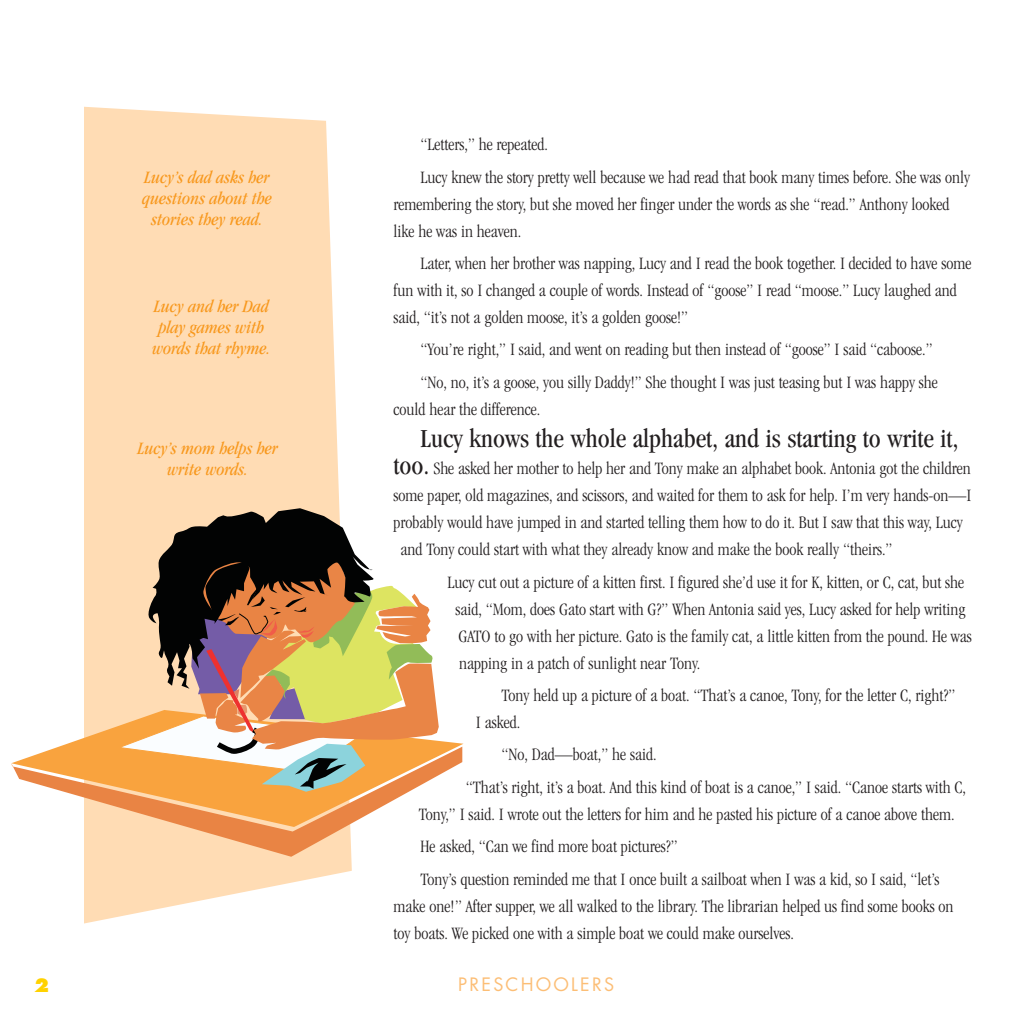
<style>
.page{position:relative;width:1026px;height:1026px;background:#fff}
.page>*{position:absolute;margin:0;border:0;box-sizing:border-box;transform-origin:0 0}
.t1{font:condensed 27px "Garamond";color:#231f20}
.t2{font:300 condensed 18px/27px "Garamond";color:#231f20}
.t3{font:italic condensed 18px/21px "Garamond";color:#f8981d;text-align:center}
.t4{font:18px "Futura";letter-spacing:.125em;color:#fcbe76}
.t5{font:800 18px "Futura";color:#ffd200}
.s1{font-weight:400;font-size:27px}
</style>
<div class="page">
<svg style="left:84px;top:107px;width:268px;height:817px;background:#ffe0bd"></svg>
<svg style="left:58px;top:710px;width:406px;height:53px"></svg>
<svg style="left:116px;top:508px;width:323px;height:239px;background:#b5946d"></svg>
<svg style="left:11px;top:747px;width:451px;height:110px"></svg>
<p class="t3" style="left:142px;top:168px;width:131px">Lucy’s dad asks her questions about the stories they read.</p>
<p class="t3" style="left:152px;top:297px;width:120px">Lucy and her Dad play games with words that rhyme.</p>
<p class="t3" style="left:137px;top:439px;width:142px">Lucy’s mom helps her write words.</p>
<p class="t5" style="left:34px;top:977px;width:16px">2</p>
<p class="t2" style="left:421px;top:130px;width:551px;line-height:32.4px">“Letters,” he repeated.<br>Lucy knew the story pretty well because we had read that book many times before. She was only</p>
<p class="t2" style="left:394px;top:192px;width:557px">remembering the story, but she moved her finger under the words as she “read.” Anthony looked like he was in heaven.</p>
<p class="t2" style="left:394px;top:251px;width:579px;text-indent:27px">Later, when her brother was napping, Lucy and I read the book together. I decided to have some fun with it, so I changed a couple of words. Instead of “goose” I read “moose.” Lucy laughed and said, “it’s not a golden moose, it’s a golden goose!”</p>
<p class="t2" style="left:421px;top:335px;width:519px;line-height:32.4px">“You’re right,” I said, and went on reading but then instead of “goose” I said “caboose.” “No, no, it’s a goose, you silly Daddy!” She thought I was just teasing but I was happy she</p>
<p class="t2" style="left:394px;top:397px;width:148px">could hear the difference.</p>
<h1 class="t1" style="left:421px;top:428px;width:540px">Lucy knows the whole alphabet, and is starting to write it,</h1>
<p class="t2" style="left:394px;top:456px;width:579px"><span class="s1">too.</span> She asked her mother to help her and Tony make an alphabet book. Antonia got the children</p>
<p class="t2" style="left:394px;top:483px;width:579px">some paper, old magazines, and scissors, and waited for them to ask for help. I’m very hands-on—I</p>
<p class="t2" style="left:394px;top:510px;width:571px">probably would have jumped in and started telling them how to do it. But I saw that this way, Lucy</p>
<p class="t2" style="left:401px;top:537px;width:493px">and Tony could start with what they already know and make the book really “theirs.”</p>
<p class="t2" style="left:456px;top:570px;width:518px;text-indent:-8px">Lucy cut out a picture of a kitten first. I figured she’d use it for K, kitten, or C, cat, but she said, “Mom, does Gato start with G?” When Antonia said yes, Lucy asked for help writing GATO to go with her picture. Gato is the family cat, a little kitten from the pound. He was napping in a patch of sunlight near Tony.</p>
<p class="t2" style="left:476px;top:683px;width:481px;text-indent:26px">Tony held up a picture of a boat. “That’s a canoe, Tony, for the letter C, right?”<br>I asked.</p>
<p class="t2" style="left:466px;top:740px;width:502px;line-height:32.4px;text-indent:36px">“No, Dad—boat,” he said.<br>“That’s right, it’s a boat. And this kind of boat is a canoe,” I said. “Canoe starts with C,</p>
<p class="t2" style="left:419px;top:799px;width:537px;line-height:32.4px">Tony,” I said. I wrote out the letters for him and he pasted his picture of a canoe above them.<br>He asked, “Can we find more boat pictures?”<br>Tony’s question reminded me that I once built a sailboat when I was a kid, so I said, “let’s</p>
<p class="t2" style="left:394px;top:894px;width:562px">make one!” After supper, we all walked to the library. The librarian helped us find some books on toy boats. We picked one with a simple boat we could make ourselves.</p>
<p class="t4" style="left:458px;top:976px;width:157px">PRESCHOOLERS</p>
</div>
